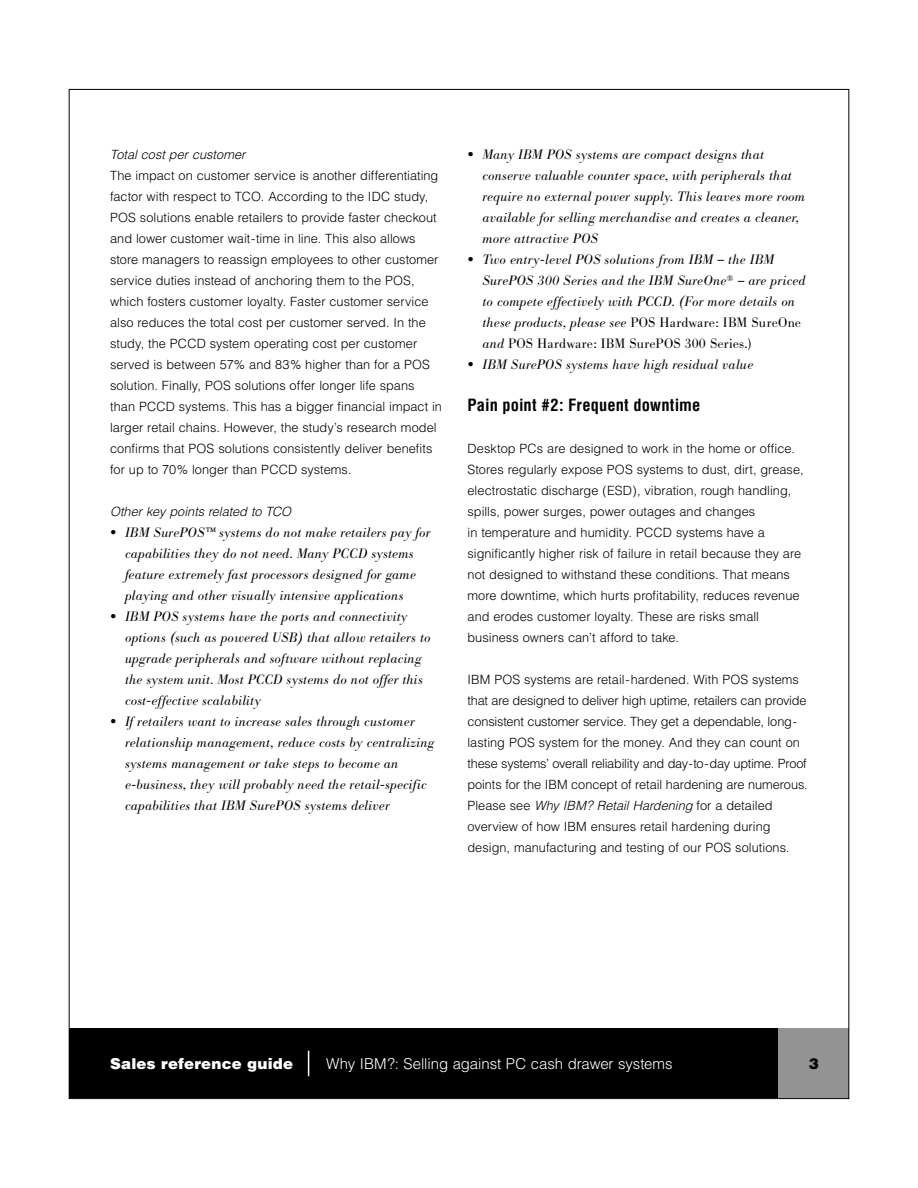
<style>
.page{position:relative;width:918px;height:1188px;background:#fff}
.page>*{position:absolute;margin:0;border:0;box-sizing:border-box;transform-origin:0 0}
.Main{font:700 condensed 16.5px "Helvetica";letter-spacing:.005em;color:#000}
.t1{font:300 15px "Helvetica";letter-spacing:-.005em;color:#fff}
.t2{font:900 15px "Helvetica";letter-spacing:.015em;color:#fff}
.t3{font:900 15px "Helvetica";color:#000}
.Bodbullet{font:italic 13.5px/21px "IBM Bodoni BE Light";letter-spacing:.02em;color:#000}
.BR_2_3_column_Helvetica_text{font:300 12.75px/21px "Helvetica";color:#000}
.Ital_Sub{font:italic 300 12.75px "Helvetica";color:#000}
.s1{font-style:normal;font-size:19.5px}
.s2{font-style:normal}
.s3{font-style:italic}
</style>
<div class="page">
<div style="left:69px;top:1028px;width:780px;height:71px;background:#000"></div>
<div style="left:778px;top:1028px;width:71px;height:71px;background:#939393"></div>
<svg style="left:308px;top:1051px;width:1px;height:25px"></svg>
<p class="Ital_Sub" style="left:110px;top:147px;width:137px">Total cost per customer</p>
<p class="BR_2_3_column_Helvetica_text" style="left:110px;top:165px;width:333px">The impact on customer service is another differentiating factor with respect to TCO. According to the IDC study, POS solutions enable retailers to provide faster checkout and lower customer wait-time in line. This also allows store managers to reassign employees to other customer service duties instead of anchoring them to the POS, which fosters customer loyalty. Faster customer service also reduces the total cost per customer served. In the study, the PCCD system operating cost per customer served is between 57% and 83% higher than for a POS solution. Finally, POS solutions offer longer life spans than PCCD systems. This has a bigger financial impact in larger retail chains. However, the study’s research model confirms that POS solutions consistently deliver benefits for up to 70% longer than PCCD systems.</p>
<p class="Ital_Sub" style="left:110px;top:504px;width:183px">Other key points related to TCO</p>
<p class="Bodbullet" style="left:125px;top:522px;width:307px;text-indent:-15px"><span class="s1">•</span> IBM SurePOS™ systems do not make retailers pay for capabilities they do not need. Many PCCD systems feature extremely fast processors designed for game playing and other visually intensive applications</p>
<p class="Bodbullet" style="left:125px;top:606px;width:307px;text-indent:-15px"><span class="s1">•</span> IBM POS systems have the ports and connectivity options (such as powered USB) that allow retailers to upgrade peripherals and software without replacing the system unit. Most PCCD systems do not offer this cost-effective scalability</p>
<p class="Bodbullet" style="left:125px;top:711px;width:311px;text-indent:-15px"><span class="s1">•</span> If retailers want to increase sales through customer relationship management, reduce costs by centralizing systems management or take steps to become an e-business, they will probably need the retail-specific capabilities that IBM SurePOS systems deliver</p>
<p class="Bodbullet" style="left:482px;top:144px;width:324px;text-indent:-15px"><span class="s1">•</span> Many IBM POS systems are compact designs that conserve valuable counter space, with peripherals that require no external power supply. This leaves more room available for selling merchandise and creates a cleaner, more attractive POS</p>
<p class="Bodbullet" style="left:482px;top:249px;width:325px;text-indent:-15px"><span class="s1">•</span> Two entry-level POS solutions from IBM – the IBM SurePOS 300 Series and the IBM SureOne<sup>®</sup> – are priced to compete effectively with PCCD. (For more details on these products, please see <span class="s2">POS Hardware: IBM SureOne </span>and <span class="s2">POS Hardware: IBM SurePOS 300 Series.)</span></p>
<p class="Bodbullet" style="left:468px;top:354px;width:287px"><span class="s1">•</span> IBM SurePOS systems have high residual value</p>
<p class="Main" style="left:468px;top:395px;width:234px">Pain point #2: Frequent downtime</p>
<p class="BR_2_3_column_Helvetica_text" style="left:468px;top:438px;width:338px">Desktop PCs are designed to work in the home or office.<br>Stores regularly expose POS systems to dust, dirt, grease, electrostatic discharge (ESD), vibration, rough handling, spills, power surges, power outages and changes<br>in temperature and humidity. PCCD systems have a significantly higher risk of failure in retail because they are not designed to withstand these conditions. That means more downtime, which hurts profitability, reduces revenue and erodes customer loyalty. These are risks small business owners can’t afford to take.</p>
<p class="BR_2_3_column_Helvetica_text" style="left:468px;top:669px;width:342px">IBM POS systems are retail-hardened. With POS systems that are designed to deliver high uptime, retailers can provide consistent customer service. They get a dependable, long&shy;lasting POS system for the money. And they can count on these systems’ overall reliability and day-to-day uptime. Proof points for the IBM concept of retail hardening are numerous.<br>Please see <span class="s3">Why IBM? Retail Hardening</span> for a detailed overview of how IBM ensures retail hardening during design, manufacturing and testing of our POS solutions<span class="s3">.</span></p>
<p class="t2" style="left:110px;top:1054px;width:185px">Sales reference guide</p>
<p class="t1" style="left:326px;top:1055px;width:348px">Why IBM?: Selling against PC cash drawer systems</p>
<p class="t3" style="left:809px;top:1054px;width:12px">3</p>
</div>
